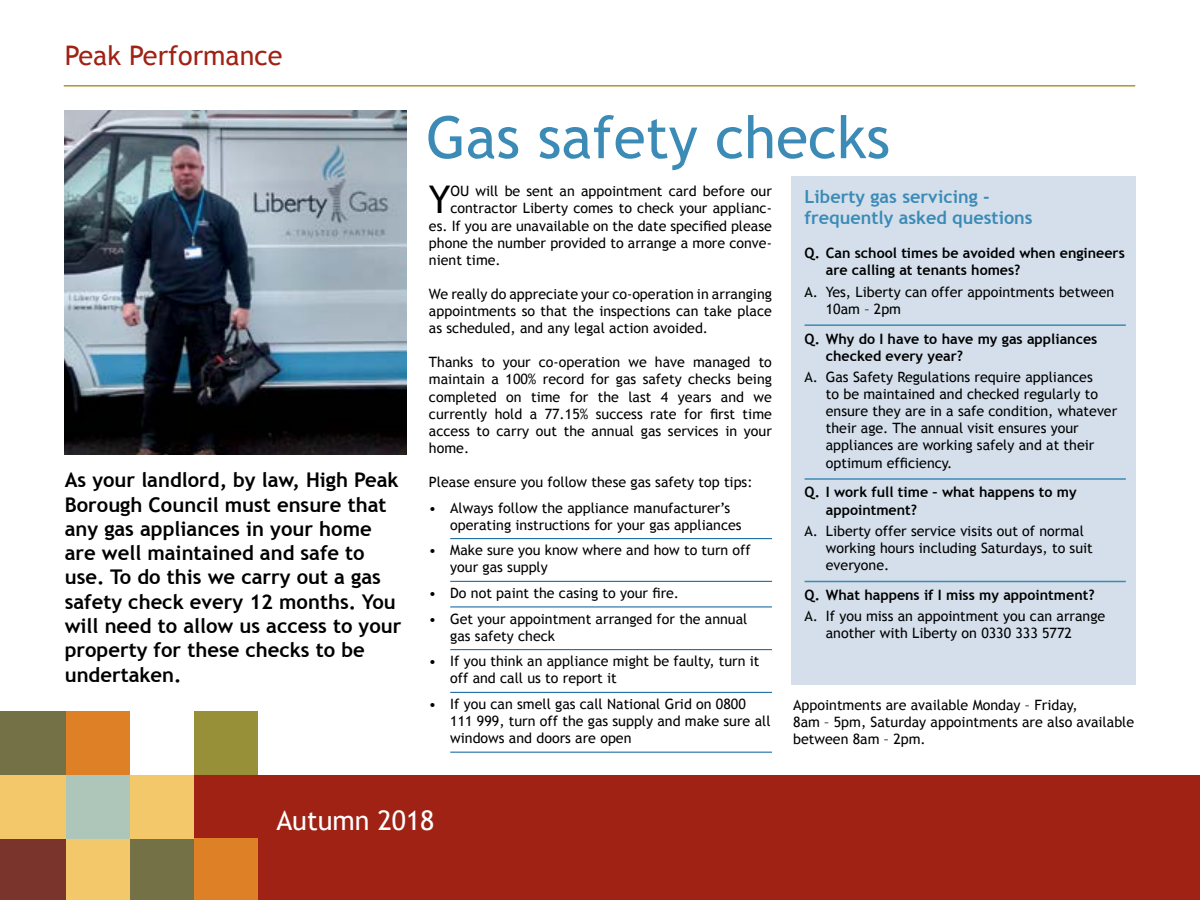
<style>
.page{position:relative;width:1200px;height:900px;background:#fff}
.page>*{position:absolute;margin:0;border:0;box-sizing:border-box;transform-origin:0 0}
.t1{font:58.5px "Trebuchet MS";color:#3b8bb6}
.t2{font:38.1px "Trebuchet MS";color:#000}
.t3{font:27px "Trebuchet MS";color:#9f2214}
.t4{font:27px "Trebuchet MS";color:#fff}
.t5{font:700 20.25px/24.3px "Trebuchet MS";color:#000}
.t6{font:700 18px/21.6px "Trebuchet MS";color:#3b8bb6}
.t7{font:14.25px/17.1px "Trebuchet MS";color:#000}
.t8{font:700 14.25px/17.1px "Trebuchet MS";color:#000}
</style>
<div class="page">
<div style="left:64px;top:775px;width:1136px;height:125px;background:#9f2214"></div>
<hr style="left:64px;top:85px;width:1071px;height:2px;background:#aa962e">
<div style="left:0;top:839px;width:66px;height:61px;background:#7b342b"></div>
<div style="left:130px;top:839px;width:64px;height:61px;background:#737145"></div>
<div style="left:66px;top:839px;width:64px;height:61px;background:#f2c86a"></div>
<div style="left:194px;top:839px;width:64px;height:61px;background:#de8126"></div>
<div style="left:0;top:775px;width:66px;height:64px;background:#f2c86a"></div>
<div style="left:130px;top:775px;width:64px;height:64px;background:#f2c86a"></div>
<div style="left:66px;top:775px;width:64px;height:64px;background:#adc6b9"></div>
<div style="left:0;top:711px;width:66px;height:64px;background:#737145"></div>
<div style="left:66px;top:711px;width:64px;height:64px;background:#de8126"></div>
<div style="left:194px;top:711px;width:64px;height:64px;background:#979039"></div>
<hr style="left:450px;top:538px;width:322px;height:1px;background:#005c9c">
<hr style="left:450px;top:581px;width:322px;height:1px;background:#005c9c">
<hr style="left:450px;top:607px;width:322px;height:1px;background:#005c9c">
<hr style="left:450px;top:649px;width:322px;height:1px;background:#005c9c">
<hr style="left:450px;top:692px;width:322px;height:1px;background:#005c9c">
<hr style="left:450px;top:752px;width:322px;height:1px;background:#005c9c">
<div style="left:792px;top:176px;width:344px;height:509px;background:#d4dfeb"></div>
<hr style="left:805px;top:324px;width:321px;height:2px;background:#3b8bb6">
<hr style="left:805px;top:478px;width:321px;height:2px;background:#3b8bb6">
<hr style="left:805px;top:581px;width:321px;height:1px;background:#3b8bb6">
<img style="left:65px;top:111px;width:341px;height:344px">
<h3 class="t3" style="left:65px;top:39px;width:219px">Peak Performance</h3>
<p class="t5" style="left:65px;top:468px;width:338px">As your landlord, by law, High Peak<br>Borough Council must ensure that any gas appliances in your home are well maintained and safe to use. To do this we carry out a gas safety check every 12 months. You will need to allow us access to your property for these checks to be undertaken.</p>
<h1 class="t1" style="left:426px;top:103px;width:466px">Gas safety checks</h1>
<h2 class="t2" style="left:429px;top:178px;width:23px">Y</h2>
<p class="t7" style="left:450px;top:183px;width:323px">OU will be sent an appointment card before our</p>
<p class="t6" style="left:805px;top:185px;width:230px">Liberty gas servicing - frequently asked questions</p>
<p class="t8" style="left:826px;top:245px;width:301px;text-indent:-21px">Q. Can school times be avoided when engineers are calling at tenants homes?</p>
<p class="t7" style="left:826px;top:283px;width:290px;text-indent:-21px">A. Yes, Liberty can offer appointments between<br>10am – 2pm</p>
<p class="t8" style="left:826px;top:330px;width:273px;text-indent:-21px">Q. Why do I have to have my gas appliances checked every year?</p>
<p class="t7" style="left:826px;top:369px;width:293px;text-indent:-21px">A. Gas Safety Regulations require appliances<br>to be maintained and checked regularly to ensure they are in a safe condition, whatever their age. The annual visit ensures your appliances are working safely and at their optimum efficiency.</p>
<p class="t8" style="left:826px;top:484px;width:252px;text-indent:-21px">Q. I work full time – what happens to my appointment?</p>
<p class="t7" style="left:826px;top:522px;width:269px;text-indent:-21px">A. Liberty offer service visits out of normal working hours including Saturdays, to suit everyone.</p>
<p class="t8" style="left:805px;top:586px;width:292px">Q. What happens if I miss my appointment?</p>
<p class="t7" style="left:826px;top:608px;width:281px;text-indent:-21px">A. If you miss an appointment you can arrange another with Liberty on 0330 333 5772</p>
<p class="t7" style="left:450px;top:200px;width:323px">contractor Liberty comes to check your applianc-</p>
<p class="t7" style="left:429px;top:217px;width:344px">es. If you are unavailable on the date specified please</p>
<p class="t7" style="left:429px;top:234px;width:344px">phone the number provided to arrange a more conve-</p>
<p class="t7" style="left:429px;top:251px;width:73px">nient time.</p>
<p class="t7" style="left:429px;top:286px;width:344px;text-align:justify">We really do appreciate your co-operation in arranging appointments so that the inspections can take place as scheduled, and any legal action avoided.</p>
<p class="t7" style="left:429px;top:354px;width:344px;text-align:justify">Thanks to your co-operation we have managed to maintain a 100% record for gas safety checks being completed on time for the last 4 years and we currently hold a 77.15% success rate for first time access to carry out the annual gas services in your home.</p>
<p class="t7" style="left:429px;top:474px;width:325px">Please ensure you follow these gas safety top tips:</p>
<p class="t7" style="left:450px;top:499px;width:293px;text-indent:-21px">• Always follow the appliance manufacturer’s operating instructions for your gas appliances</p>
<p class="t7" style="left:450px;top:542px;width:302px;text-indent:-21px">• Make sure you know where and how to turn off your gas supply</p>
<p class="t7" style="left:429px;top:585px;width:252px">• Do not paint the casing to your fire.</p>
<p class="t7" style="left:450px;top:610px;width:299px;text-indent:-21px">• Get your appointment arranged for the annual gas safety check</p>
<p class="t7" style="left:450px;top:653px;width:311px;text-indent:-21px">• If you think an appliance might be faulty, turn it off and call us to report it</p>
<p class="t7" style="left:450px;top:696px;width:322px;text-indent:-21px">• If you can smell gas call National Grid on 0800<br>111 999, turn off the gas supply and make sure all windows and doors are open</p>
<p class="t7" style="left:793px;top:697px;width:343px">Appointments are available Monday – Friday,<br>8am – 5pm, Saturday appointments are also available between 8am – 2pm.</p>
<h3 class="t4" style="left:276px;top:805px;width:159px">Autumn 2018</h3>
</div>
